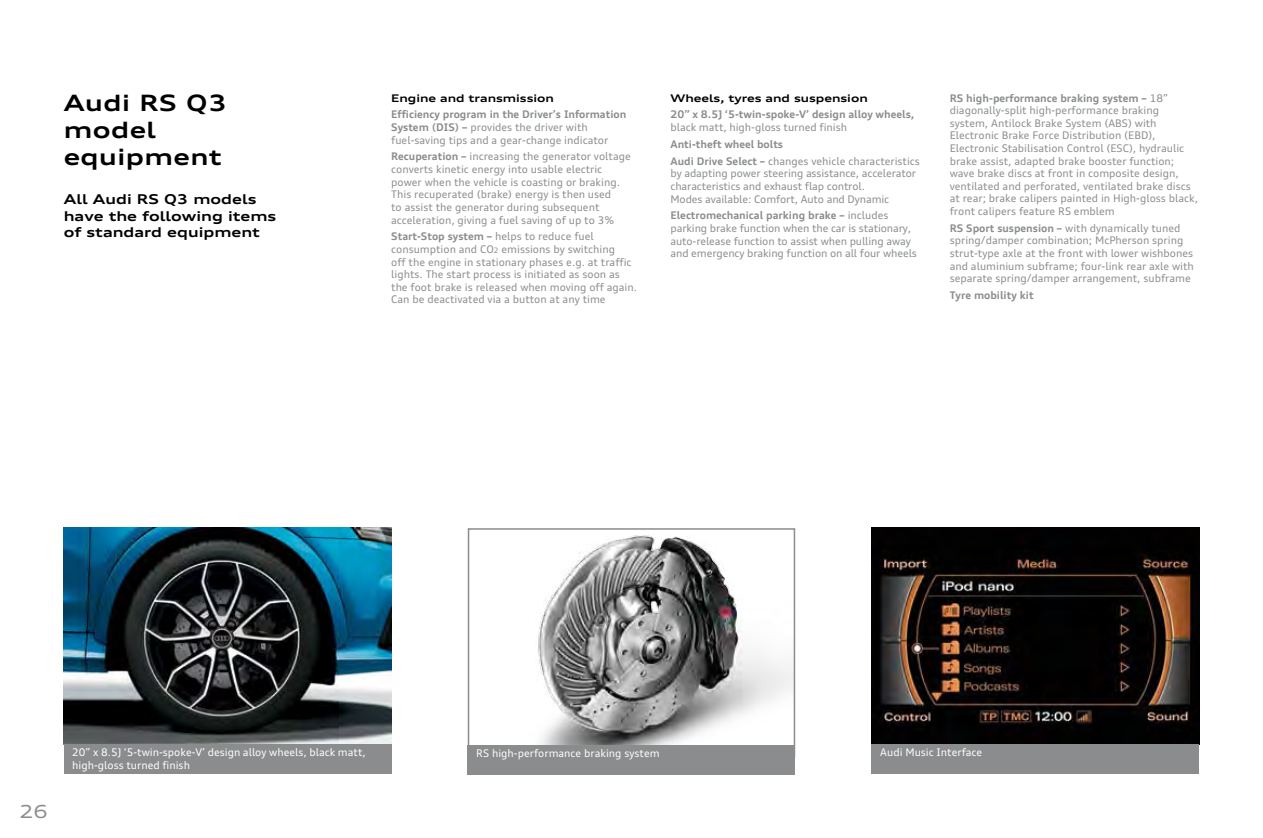
<style>
.page{position:relative;width:1263px;height:838px;background:#fff}
.page>*{position:absolute;margin:0;border:0;box-sizing:border-box;transform-origin:0 0}
.t1{font:700 expanded 22.5px/27px "Audi Type";letter-spacing:.02em;color:#000}
.t2{font:expanded 18px "Audi Type";color:#8a8c8e}
.t3{font:700 expanded 13.5px/16.2px "Audi Type";color:#000}
.t4{font:10.5px/12.6px "Audi Type";color:#8a8c8e}
.t5{font:10.5px/12.6px "Audi Type";color:#fff}
.t6{font:700 10.5px/16.8px "Audi Type";color:#8a8c8e}
.t7{font:700 expanded 10.5px "Audi Type";color:#000}
.s1{font-weight:700}
.s2{font-size:7.5px}
.s3{font-weight:400}
</style>
<div class="page">
<img style="left:64px;top:527px;width:327px;height:217px">
<div style="left:64px;top:744px;width:327px;height:30px;background:#8a8c8e"></div>
<img style="left:538px;top:535px;width:254px;height:209px">
<div style="left:468px;top:528px;width:327px;height:230px;border:2px solid #8a8c8e"></div>
<div style="left:468px;top:744px;width:327px;height:30px;background:#8a8c8e"></div>
<img style="left:872px;top:527px;width:327px;height:217px">
<div style="left:872px;top:744px;width:327px;height:30px;background:#8a8c8e"></div>
<h1 class="t1" style="left:64px;top:88px;width:165px">Audi RS Q3 model equipment</h1>
<p class="t3" style="left:64px;top:191px;width:214px">All Audi RS Q3 models have the following items of standard equipment</p>
<p class="t7" style="left:391px;top:91px;width:164px">Engine and transmission</p>
<p class="t4" style="left:391px;top:108px;width:237px"><span class="s1">Efficiency program in the Driver’s Information<br>System (DIS) –</span> provides the driver with fuel-saving tips and a gear-change indicator</p>
<p class="t4" style="left:391px;top:150px;width:241px"><span class="s1">Recuperation –</span> increasing the generator voltage converts kinetic energy into usable electric power when the vehicle is coasting or braking.<br>This recuperated (brake) energy is then used<br>to assist the generator during subsequent acceleration, giving a fuel saving of up to 3%</p>
<p class="t4" style="left:391px;top:230px;width:247px"><span class="s1">Start-Stop system –</span> helps to reduce fuel consumption and CO<span class="s2">2</span> emissions by switching<br>off the engine in stationary phases e.g. at traffic lights. The start process is initiated as soon as the foot brake is released when moving off again.<br>Can be deactivated via a button at any time</p>
<p class="t7" style="left:670px;top:91px;width:199px">Wheels, tyres and suspension</p>
<p class="t6" style="left:670px;top:106px;width:245px">20” x 8.5J ‘5-twin-spoke-V’ design alloy wheels,</p>
<p class="t4" style="left:670px;top:121px;width:178px">black matt, high-gloss turned finish</p>
<p class="t6" style="left:670px;top:135px;width:251px">Anti-theft wheel bolts<br>Audi Drive Select – <span class="s3">changes vehicle characteristics</span></p>
<p class="t4" style="left:670px;top:167px;width:247px">by adapting power steering assistance, accelerator characteristics and exhaust flap control.<br>Modes available: Comfort, Auto and Dynamic</p>
<p class="t4" style="left:670px;top:209px;width:248px"><span class="s1">Electromechanical parking brake –</span> includes parking brake function when the car is stationary, auto-release function to assist when pulling away and emergency braking function on all four wheels</p>
<p class="t4" style="left:950px;top:91px;width:250px"><span class="s1">RS high-performance braking system –</span> 18” diagonally-split high-performance braking system, Antilock Brake System (ABS) with Electronic Brake Force Distribution (EBD), Electronic Stabilisation Control (ESC), hydraulic brake assist, adapted brake booster function; wave brake discs at front in composite design, ventilated and perforated, ventilated brake discs at rear; brake calipers painted in High-gloss black, front calipers feature RS emblem</p>
<p class="t4" style="left:950px;top:222px;width:246px"><span class="s1">RS Sport suspension –</span> with dynamically tuned spring/damper combination; McPherson spring strut-type axle at the front with lower wishbones and aluminium subframe; four-link rear axle with separate spring/damper arrangement, subframe</p>
<p class="t6" style="left:950px;top:287px;width:85px">Tyre mobility kit</p>
<h2 class="t2" style="left:19px;top:799px;width:30px">26</h2>
<p class="t5" style="left:72px;top:746px;width:295px">20” x 8.5J ‘5-twin-spoke-V’ design alloy wheels, black matt, high-gloss turned finish</p>
<p class="t5" style="left:476px;top:746px;width:185px">RS high-performance braking system</p>
<p class="t5" style="left:880px;top:746px;width:104px">Audi Music Interface</p>
</div>
